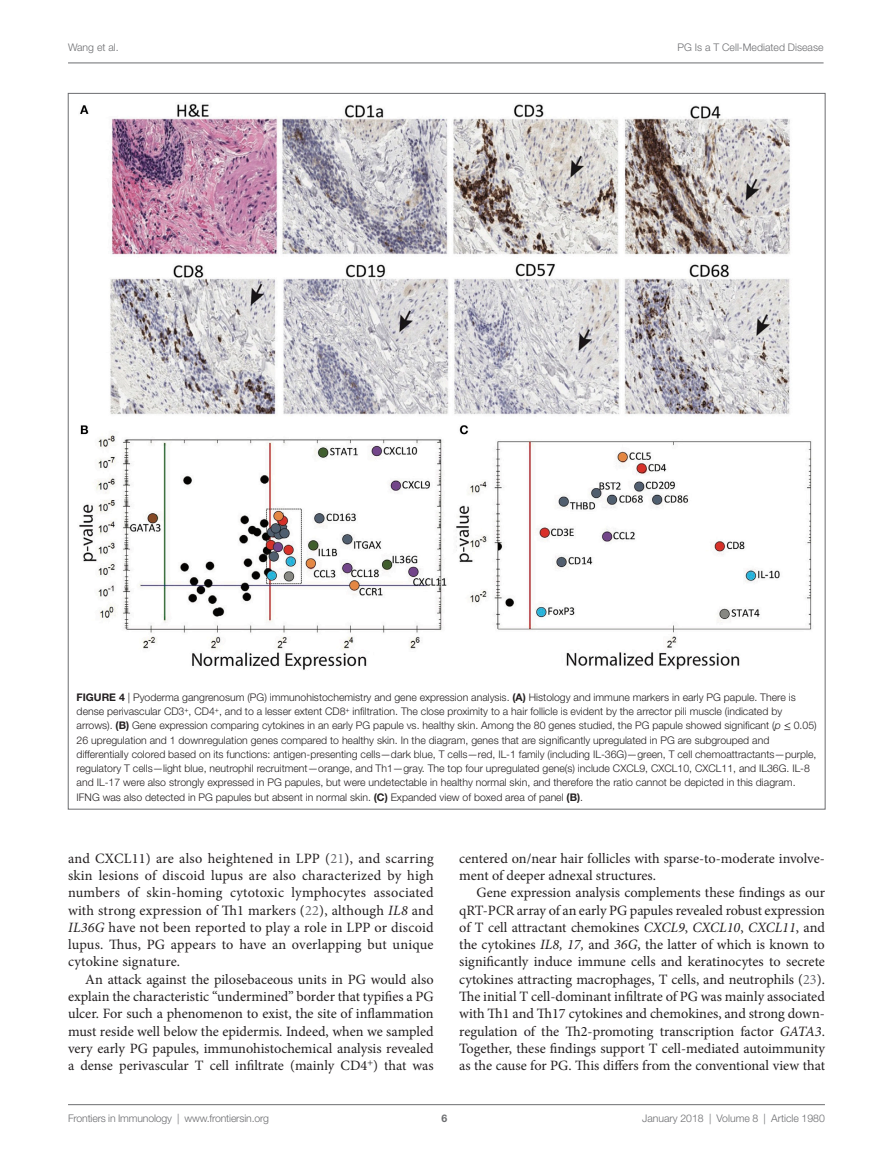
<style>
.page{position:relative;width:893px;height:1170px;background:#fff}
.page>*{position:absolute;margin:0;border:0;box-sizing:border-box;transform-origin:0 0}
.t1{font:14.25px/17.2px "Minion Pro";color:#231f20;text-align:justify}
.t2{font:300 10.5px/14.2px "Helvetica Neue LT Std";color:#231f20}
.t3{font:300 10.5px "Helvetica Neue LT Std";color:#6c6d70}
.t4{font:700 10.5px "Helvetica Neue LT Std";color:#6c6d70}
.s1{font-weight:700}
.s2{font-style:italic}
.s3{font-family:"STIX General";font-weight:400}
.s4{color:#6c6d70}
</style>
<div class="page">
<img style="left:79px;top:103px;width:733px;height:567px">
<hr style="left:68px;top:63px;width:756px;height:1px;background:#6c6d70">
<hr style="left:68px;top:1104px;width:757px;height:1px;background:#6c6d70">
<p class="t3" style="left:68px;top:41px;width:52px">Wang et al.</p>
<p class="t3" style="left:677px;top:41px;width:148px">PG Is a T Cell-Mediated Disease</p>
<p class="t2" style="left:77px;top:689px;width:742px"><span class="s1">FIGU RE 4</span> | Pyoderma gangrenosum (PG) immunohistochemistry and gene expression analysis. <span class="s1">(A)</span> Histology and immune markers in early PG papule. There is dense perivascular CD3<sup>+</sup>, CD4<sup>+</sup>, and to a lesser extent CD8<sup>+</sup> infiltration. The close proximity to a hair follicle is evident by the arrector pili muscle (indicated by arrows). <span class="s1">(B)</span> Gene expression comparing cytokines in an early PG papule vs. healthy skin. Among the 80 genes studied, the PG papule showed significant (<span class="s2">p</span> <span class="s3">≤</span> 0.05)<br>26 upregulation and 1 downregulation genes compared to healthy skin. In the diagram, genes that are significantly upregulated in PG are subgrouped and differentially colored based on its functions: antigen-presenting cells—dark blue, T cells—red, IL-1 family (including IL-36G)—green, T cell chemoattractants—purple, regulatory T cells—light blue, neutrophil recruitment—orange, and Th1—gray. The top four upregulated gene(s) include CXCL9, CXCL10, CXCL11, and IL36G. IL-8 and IL-17 were also strongly expressed in PG papules, but were undetectable in healthy normal skin, and therefore the ratio cannot be depicted in this diagram.<br>IFNG was also detected in PG papules but absent in normal skin. <span class="s1">(C)</span> Expanded view of boxed area of panel <span class="s1">(B)</span>.</p>
<p class="t1" style="left:68px;top:849px;width:367px">and CXCL11) are also heightened in LPP (<span class="s4">21</span>), and scarring skin lesions of discoid lupus are also characterized by high numbers of skin-homing cytotoxic lymphocytes associated with strong expression of Th1 markers (<span class="s4">22</span>), although <span class="s2">IL8</span> and <span class="s2">IL36G</span> have not been reported to play a role in LPP or discoid lupus. Thus, PG appears to have an overlapping but unique cytokine signature.</p>
<p class="t1" style="left:68px;top:970px;width:367px;text-indent:17px">An attack against the pilosebaceous units in PG would also explain the characteristic “undermined” border that typifies a PG ulcer. For such a phenomenon to exist, the site of inflammation must reside well below the epidermis. Indeed, when we sampled very early PG papules, immunohistochemical analysis revealed a dense perivascular T cell infiltrate (mainly CD4<sup>+</sup>) that was</p>
<p class="t1" style="left:459px;top:849px;width:367px">centered on/near hair follicles with sparse-to-moderate involve&shy;ment of deeper adnexal structures.</p>
<p class="t1" style="left:459px;top:884px;width:367px;text-indent:17px">Gene expression analysis complements these findings as our qRT-PCR array of an early PG papules revealed robust expression of T cell attractant chemokines <span class="s2">CXCL9</span>, <span class="s2">CXCL10</span>, <span class="s2">CXCL11</span>, and the cytokines <span class="s2">IL8, 17,</span> and <span class="s2">36G</span>, the latter of which is known to significantly induce immune cells and keratinocytes to secrete cytokines attracting macrophages, T cells, and neutrophils (<span class="s4">23</span>).<br>The initial T cell-dominant infiltrate of PG was mainly associated with Th1 and Th17 cytokines and chemokines, and strong down&shy;regulation of the Th2-promoting transcription factor <span class="s2">GATA3</span>.<br>Together, these findings support T cell-mediated autoimmunity as the cause for PG. This differs from the conventional view that</p>
<p class="t3" style="left:68px;top:1111px;width:203px">Frontiers in Immunology | www.frontiersin.org</p>
<p class="t3" style="left:642px;top:1111px;width:184px">January 2018 | Volume 8 | Article 1980</p>
<p class="t4" style="left:441px;top:1111px;width:7px">6</p>
</div>
